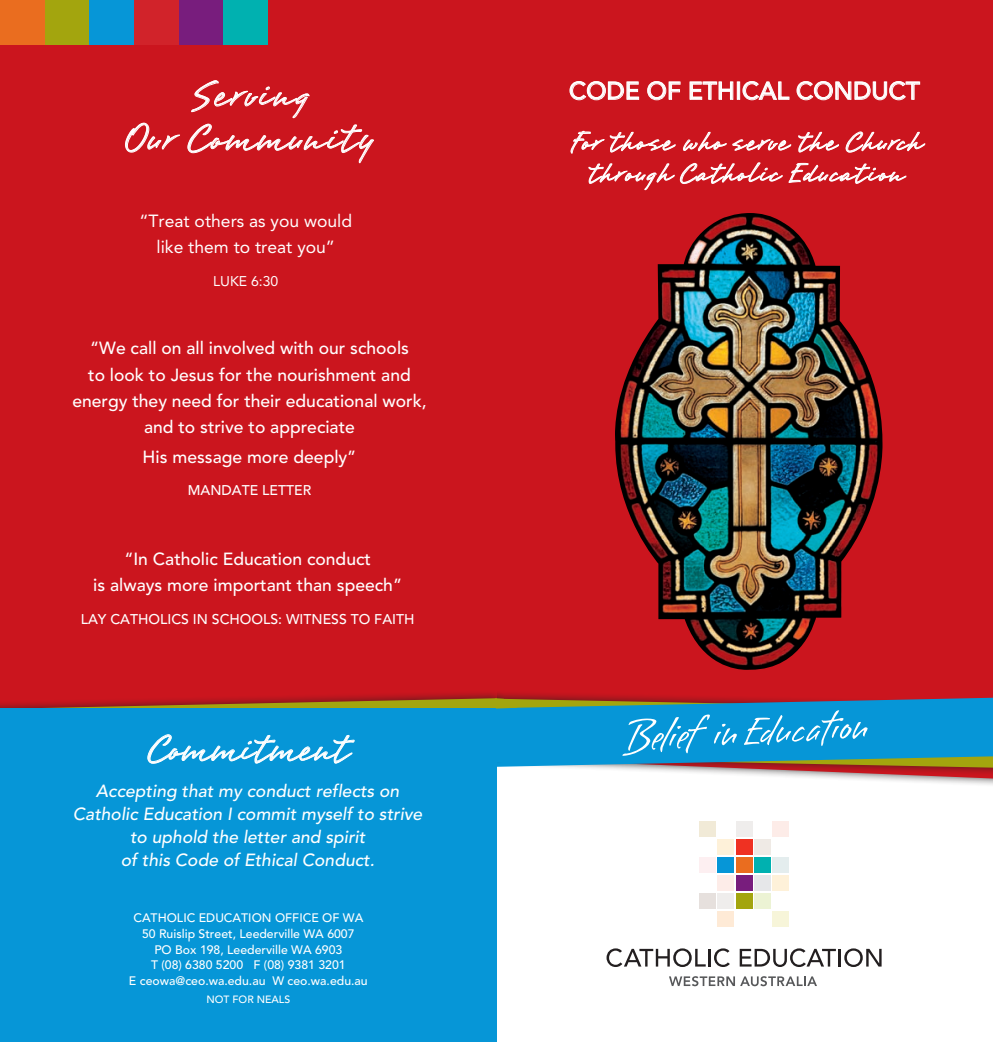
<style>
.page{position:relative;width:993px;height:1042px;background:#fff}
.page>*{position:absolute;margin:0;border:0;box-sizing:border-box;transform-origin:0 0}
.t1{font:47.25px/43.8px "Brisa";letter-spacing:.04em;color:#fff;text-align:center}
.t2{font:47.25px "Brisa";color:#fff}
.t3{font:33.25px "Brisa";letter-spacing:.04em;color:#fff}
.t4{font:500 24.5px "Avenir";color:#fff}
.t5{font:500 17.5px "Avenir";color:#fff}
.t6{font:italic 500 17.5px/22.8px "Avenir";color:#fff;text-align:center}
.t7{font:17.5px "Avenir";color:#fff}
.t8{font:500 14px "Avenir";color:#fff}
.t9{font:14px "Avenir";color:#fff}
.t10{font:500 12.25px "Avenir";color:#fff}
.t11{font:500 10.5px "Avenir";color:#fff}
</style>
<div class="page">
<div style="left:496px;top:0;width:496px;height:708px;background:#cb151e"></div>
<img style="left:615px;top:213px;width:267px;height:457px">
<svg style="left:569px;top:81px;width:70px;height:19px"></svg>
<svg style="left:647px;top:81px;width:33px;height:19px"></svg>
<svg style="left:689px;top:81px;width:44px;height:19px"></svg>
<div style="left:736px;top:82px;width:3px;height:18px;border:1px solid #fff"></div>
<svg style="left:742px;top:81px;width:47px;height:19px"></svg>
<svg style="left:796px;top:81px;width:124px;height:19px"></svg>
<svg style="left:570px;top:130px;width:355px;height:60px"></svg>
<svg style="left:606px;top:948px;width:123px;height:19px"></svg>
<svg style="left:739px;top:948px;width:142px;height:19px"></svg>
<svg style="left:669px;top:976px;width:147px;height:10px"></svg>
<div style="left:735px;top:875px;width:16px;height:16px;background:#781d7d"></div>
<div style="left:735px;top:893px;width:16px;height:16px;background:#a3a50e"></div>
<div style="left:735px;top:857px;width:16px;height:16px;background:#ea6d1f"></div>
<div style="left:735px;top:839px;width:16px;height:16px;background:#ef3122"></div>
<div style="left:717px;top:857px;width:16px;height:16px;background:#0696d7"></div>
<div style="left:754px;top:857px;width:16px;height:16px;background:#00b1b0"></div>
<div style="left:717px;top:875px;width:16px;height:16px;background:#fdece8"></div>
<div style="left:754px;top:875px;width:16px;height:16px;background:#e6e7e9"></div>
<div style="left:754px;top:839px;width:16px;height:16px;background:#efeae5"></div>
<div style="left:717px;top:911px;width:16px;height:16px;background:#feead6"></div>
<div style="left:735px;top:821px;width:16px;height:16px;background:#efedec"></div>
<div style="left:717px;top:839px;width:16px;height:16px;background:#fef1d9"></div>
<div style="left:699px;top:857px;width:16px;height:16px;background:#fdeff1"></div>
<div style="left:699px;top:893px;width:16px;height:16px;background:#e6e0dd"></div>
<div style="left:717px;top:893px;width:16px;height:16px;background:#efedec"></div>
<div style="left:699px;top:821px;width:16px;height:16px;background:#f1ead7"></div>
<div style="left:754px;top:893px;width:16px;height:16px;background:#ecf3d4"></div>
<div style="left:772px;top:875px;width:16px;height:16px;background:#fef1d9"></div>
<div style="left:772px;top:857px;width:16px;height:16px;background:#e4edee"></div>
<div style="left:772px;top:911px;width:16px;height:16px;background:#f7f5d9"></div>
<div style="left:772px;top:821px;width:16px;height:16px;background:#fdece8"></div>
<div style="left:493px;top:722px;width:499px;height:64px;background:#231f20;opacity:.75"></div>
<div style="left:464px;top:690px;width:528px;height:86px;background:#231f20;opacity:.75"></div>
<div style="left:0;top:0;width:496px;height:708px;background:#cb151e"></div>
<div style="left:0;top:690px;width:504px;height:86px;background:#231f20;opacity:.75"></div>
<div style="left:0;top:708px;width:496px;height:334px;background:#0696d7"></div>
<div style="left:0;top:0;width:45px;height:45px;background:#ea6d1f"></div>
<div style="left:45px;top:0;width:44px;height:45px;background:#a3a50e"></div>
<div style="left:89px;top:0;width:45px;height:45px;background:#0696d7"></div>
<div style="left:134px;top:0;width:45px;height:45px;background:#d1232a"></div>
<div style="left:179px;top:0;width:44px;height:45px;background:#781d7d"></div>
<div style="left:223px;top:0;width:45px;height:45px;background:#00b1b0"></div>
<svg style="left:125px;top:122px;width:55px;height:31px"></svg>
<svg style="left:187px;top:80px;width:187px;height:83px"></svg>
<svg style="left:0;top:698px;width:992px;height:82px"></svg>
<p class="t1" style="left:125px;top:74px;width:249px">Serving<br>Our Community</p>
<p class="t7" style="left:139px;top:211px;width:214px">“Treat others as you would</p>
<p class="t7" style="left:156px;top:237px;width:180px">like them to treat you”</p>
<p class="t9" style="left:213px;top:273px;width:67px">LUKE 6:30</p>
<p class="t5" style="left:90px;top:338px;width:320px">“We call on all involved with our schools</p>
<p class="t5" style="left:88px;top:364px;width:324px">to look to Jesus for the nourishment and</p>
<p class="t5" style="left:72px;top:391px;width:356px">energy they need for their educational work,</p>
<p class="t5" style="left:144px;top:417px;width:212px">and to strive to appreciate</p>
<p class="t5" style="left:143px;top:447px;width:215px">His message more deeply”</p>
<p class="t8" style="left:188px;top:482px;width:125px">MANDATE LETTER</p>
<p class="t5" style="left:124px;top:549px;width:248px">“In Catholic Education conduct</p>
<p class="t5" style="left:93px;top:575px;width:310px">is always more important than speech”</p>
<p class="t8" style="left:81px;top:611px;width:335px">LAY CATHOLICS IN SCHOOLS: WITNESS TO FAITH</p>
<p class="t2" style="left:147px;top:725px;width:203px">Commitment</p>
<p class="t6" style="left:73px;top:780px;width:351px">Accepting that my conduct reflects on Catholic Education I commit myself to strive to uphold the letter and spirit<br>of this Code of Ethical Conduct.</p>
<p class="t10" style="left:133px;top:910px;width:231px">CATHOLIC EDUCATION OFFICE OF WA</p>
<p class="t10" style="left:142px;top:926px;width:214px">50 Ruislip Street, Leederville WA 6007</p>
<p class="t10" style="left:154px;top:942px;width:189px">PO Box 198, Leederville WA 6903</p>
<p class="t10" style="left:151px;top:958px;width:196px">T (08) 6380 5200 F (08) 9381 3201</p>
<p class="t10" style="left:129px;top:973px;width:240px">E ceowa@ceo.wa.edu.au W ceo.wa.edu.au</p>
<p class="t11" style="left:206px;top:993px;width:85px">NOT FOR NEALS</p>
<p class="t4" style="left:568px;top:77px;width:352px">CODE OF ETHICAL CONDUCT</p>
<p class="t3" style="left:569px;top:126px;width:353px">For those who serve the Church</p>
<p class="t3" style="left:588px;top:157px;width:315px">through Catholic Education</p>
</div>
